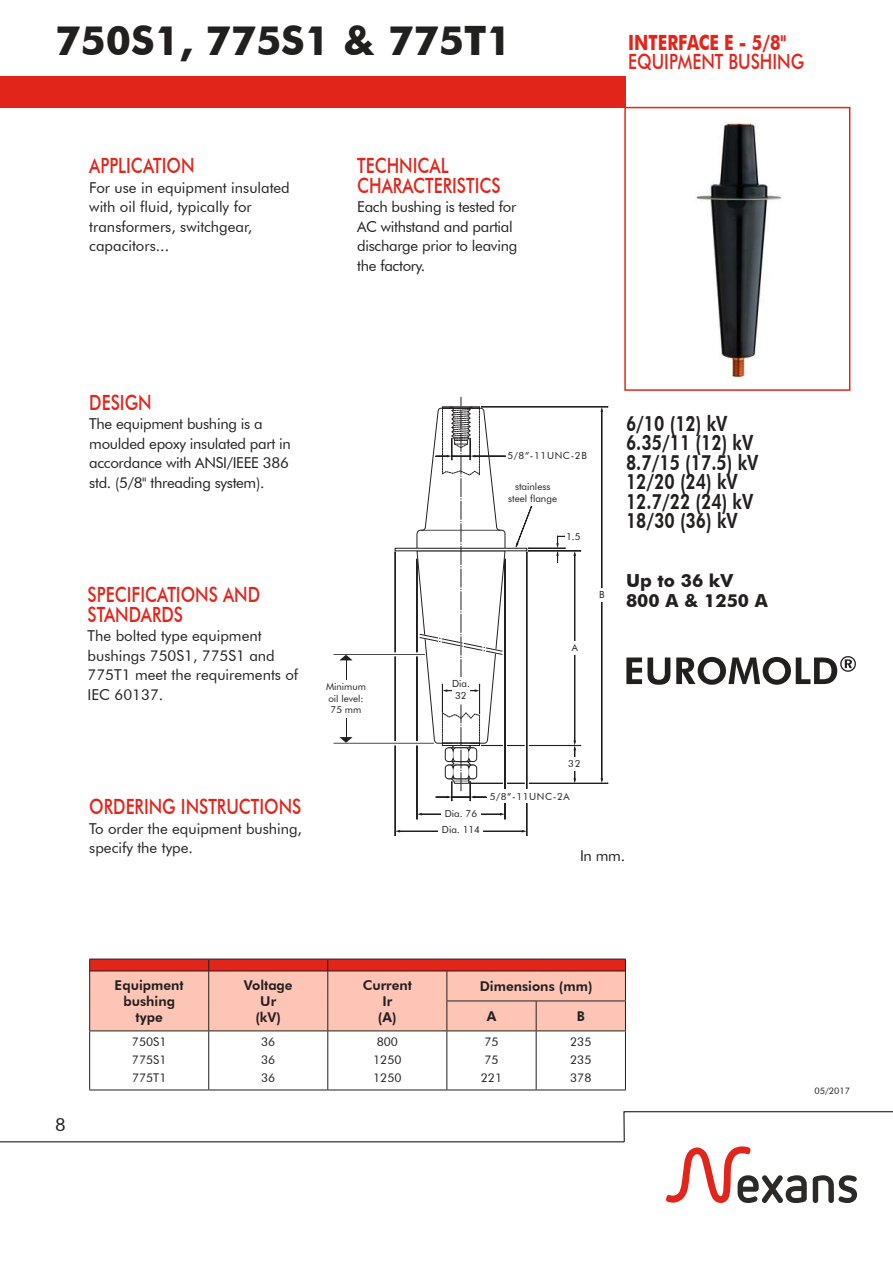
<style>
.page{position:relative;width:893px;height:1263px;background:#fff}
.page>*{position:absolute;margin:0;border:0;box-sizing:border-box;transform-origin:0 0}
.t1{font:700 40.5px "Futura ABT";color:#221f1f}
.t2{font:500 21px/19.5px "Futura BT";color:#e1251b;scale:.8 1}
.t3{font:800 21px/19.5px "Futura ABT";color:#221f1f;scale:.8 1}
.t4{font:700 21px "Futura BT";color:#e1251b;scale:.8 1}
.t5{font:700 18px/19.5px "Futura ABT";color:#221f1f}
.t6{font:18px "Futura ABT";color:#221f1f}
.t7{font:15px/19.5px "Futura ABT";color:#221f1f}
.t8{font:15px/19.5px "Futura ABT";letter-spacing:-.02em;color:#221f1f}
.t9{font:800 13.5px/16.2px "Futura ABT";color:#221f1f;text-align:center}
.t10{font:12px/18px "Futura ABT";color:#221f1f;text-align:justify}
.t11{font:9.75px/11.7px "Futura ABT";color:#221f1f;text-align:center}
.t12{font:9px "Futura ABT";color:#221f1f}
</style>
<div class="page">
<div style="left:0;top:76px;width:625px;height:32px;background:#e1251b"></div>
<svg style="left:623px;top:1111px;width:270px;height:92px"></svg>
<hr style="left:0;top:1141px;width:624px;height:1px;background:#000">
<svg style="left:89px;top:959px;width:537px;height:71px;background:#f3a89a"></svg>
<hr style="left:209px;top:959px;width:119px;height:1px;background:#221f1f">
<hr style="left:328px;top:959px;width:119px;height:1px;background:#221f1f">
<hr style="left:447px;top:959px;width:89px;height:1px;background:#221f1f">
<hr style="left:536px;top:959px;width:90px;height:1px;background:#221f1f">
<hr style="left:446px;top:1000px;width:90px;height:1px;background:#221f1f">
<hr style="left:536px;top:1000px;width:90px;height:1px;background:#221f1f">
<hr style="left:89px;top:1030px;width:120px;height:1px;background:#221f1f">
<hr style="left:89px;top:1031px;width:1px;height:58px;background:#221f1f">
<hr style="left:209px;top:1030px;width:119px;height:1px;background:#221f1f">
<hr style="left:208px;top:1031px;width:1px;height:58px;background:#221f1f">
<hr style="left:328px;top:1030px;width:119px;height:1px;background:#221f1f">
<hr style="left:327px;top:1031px;width:1px;height:58px;background:#221f1f">
<hr style="left:447px;top:1030px;width:89px;height:1px;background:#221f1f">
<hr style="left:446px;top:1031px;width:1px;height:58px;background:#221f1f">
<hr style="left:536px;top:1030px;width:90px;height:1px;background:#221f1f">
<hr style="left:536px;top:1031px;width:1px;height:58px;background:#221f1f">
<hr style="left:625px;top:1031px;width:1px;height:58px;background:#221f1f">
<hr style="left:89px;top:1089px;width:120px;height:1px;background:#221f1f">
<hr style="left:209px;top:1089px;width:119px;height:1px;background:#221f1f">
<hr style="left:328px;top:1089px;width:119px;height:1px;background:#221f1f">
<hr style="left:447px;top:1089px;width:89px;height:1px;background:#221f1f">
<hr style="left:536px;top:1089px;width:90px;height:1px;background:#221f1f">
<div style="left:481px;top:745px;width:100px;height:1px;border:1px solid #221f1f"></div>
<div style="left:470px;top:783px;width:138px;height:1px;border:1px solid #221f1f"></div>
<div style="left:525px;top:740px;width:4px;height:50px;border:1px solid #fff"></div>
<div style="left:398px;top:831px;width:126px;height:1px;border:1px solid #221f1f"></div>
<div style="left:439px;top:824px;width:44px;height:13px;background:#fff"></div>
<div style="left:420px;top:814px;width:82px;height:1px;border:1px solid #221f1f"></div>
<div style="left:441px;top:807px;width:40px;height:14px;background:#fff"></div>
<div style="left:417px;top:559px;width:1px;height:260px;border:1px solid #221f1f"></div>
<svg style="left:500px;top:813px;width:6px;height:7px"></svg>
<div style="left:505px;top:559px;width:1px;height:260px;border:1px solid #221f1f"></div>
<div style="left:395px;top:552px;width:1px;height:283px;border:1px solid #221f1f"></div>
<svg style="left:522px;top:830px;width:6px;height:6px"></svg>
<svg style="left:600px;top:407px;width:8px;height:5px"></svg>
<svg style="left:600px;top:778px;width:8px;height:6px"></svg>
<hr style="left:575px;top:554px;width:1px;height:188px;background:#221f1f">
<div style="left:574px;top:554px;width:1px;height:188px;border:1px solid #221f1f"></div>
<div style="left:566px;top:641px;width:17px;height:14px;background:#fff"></div>
<hr style="left:575px;top:748px;width:1px;height:33px;background:#221f1f">
<div style="left:574px;top:748px;width:1px;height:33px;border:1px solid #221f1f"></div>
<svg style="left:573px;top:778px;width:3px;height:5px"></svg>
<svg style="left:573px;top:740px;width:8px;height:10px"></svg>
<svg style="left:516px;top:506px;width:65px;height:57px"></svg>
<div style="left:528px;top:548px;width:37px;height:1px;border:1px solid #221f1f"></div>
<div style="left:567px;top:758px;width:15px;height:13px;background:#fff"></div>
<div style="left:490px;top:789px;width:86px;height:14px;background:#fff"></div>
<div style="left:395px;top:548px;width:132px;height:3px;border:1px solid #221f1f"></div>
<svg style="left:334px;top:397px;width:173px;height:404px"></svg>
<div style="left:452px;top:677px;width:18px;height:26px;background:#fff"></div>
<div style="left:624px;top:107px;width:226px;height:284px;border:2px solid #e1251b"></div>
<img style="left:696px;top:118px;width:86px;height:262px">
<svg style="left:626px;top:657px;width:44px;height:28px"></svg>
<svg style="left:676px;top:656px;width:180px;height:29px"></svg>
<h1 class="t1" style="left:55px;top:25px;width:458px">750S1, 775S1 &amp; 775T1</h1>
<h2 class="t4" style="left:628px;top:35px;width:199px">INTERFACE E - 5/8"</h2>
<h2 class="t2" style="left:628px;top:54px;width:221px">EQUIPMENT BUSHING</h2>
<h2 class="t2" style="left:89px;top:158px;width:133px">APPLICATION</h2>
<p class="t7" style="left:89px;top:179px;width:202px">For use in equipment insulated with oil fluid, typically for transformers, switchgear, capacitors...</p>
<h2 class="t2" style="left:357px;top:158px;width:181px">TECHNICAL<br>CHARACTERISTICS</h2>
<p class="t8" style="left:357px;top:198px;width:162px">Each bushing is tested for<br>AC withstand and partial discharge prior to leaving the factory.</p>
<h2 class="t2" style="left:89px;top:394px;width:79px">DESIGN</h2>
<p class="t8" style="left:89px;top:416px;width:203px">The equipment bushing is a moulded epoxy insulated part in accordance with ANSI/IEEE 386 std. (5/8" threading system).</p>
<h2 class="t2" style="left:88px;top:587px;width:217px">SPECIFICATIONS AND<br>STANDARDS</h2>
<p class="t7" style="left:88px;top:627px;width:212px">The bolted type equipment bushings 750S1, 775S1 and<br>775T1 meet the requirements of<br>IEC 60137.</p>
<p class="t11" style="left:326px;top:682px;width:41px;text-align:left">Minimum oil level:<br>75 mm</p>
<h2 class="t2" style="left:89px;top:798px;width:267px">ORDERING INSTRUCTIONS</h2>
<p class="t7" style="left:89px;top:820px;width:214px">To order the equipment bushing, specify the type.</p>
<p class="t11" style="left:452px;top:679px;width:19px">Dia.<br>32</p>
<p class="t11" style="left:507px;top:450px;width:81px">5/8”-11UNC-2B</p>
<p class="t11" style="left:508px;top:481px;width:50px">stainless steel flange</p>
<p class="t11" style="left:566px;top:531px;width:16px">1.5</p>
<p class="t11" style="left:572px;top:643px;width:8px">A</p>
<p class="t11" style="left:599px;top:590px;width:7px">B</p>
<h2 class="t3" style="left:626px;top:415px;width:167px">6/10 (12) kV<br>6.35/11 (12) kV<br>8.7/15 (17.5) kV<br>12/20 (24) kV<br>12.7/22 (24) kV<br>18/30 (36) kV</h2>
<p class="t5" style="left:626px;top:573px;width:143px">Up to 36 kV<br>800 A &amp; 1250 A</p>
<p class="t11" style="left:442px;top:806px;width:40px;line-height:16.4px;text-align:left">Dia. 76<br>Dia. 114</p>
<p class="t11" style="left:568px;top:759px;width:14px">32</p>
<p class="t11" style="left:490px;top:792px;width:81px">5/8”-11UNC-2A</p>
<p class="t7" style="left:580px;top:847px;width:47px">In mm.</p>
<p class="t6" style="left:55px;top:1117px;width:12px">8</p>
<p class="t9" style="left:115px;top:978px;width:71px">Equipment bushing type</p>
<p class="t9" style="left:244px;top:978px;width:50px">Voltage<br>Ur<br>(kV)</p>
<p class="t9" style="left:363px;top:978px;width:51px">Current<br>Ir<br>(A)</p>
<p class="t9" style="left:480px;top:979px;width:114px">Dimensions (mm)</p>
<p class="t9" style="left:487px;top:1009px;width:11px">A</p>
<p class="t9" style="left:577px;top:1009px;width:10px">B</p>
<p class="t10" style="left:132px;top:1034px;width:36px">750S1<br>775S1<br>775T1</p>
<p class="t10" style="left:261px;top:1034px;width:16px">36<br>36<br>36</p>
<p class="t10" style="left:373px;top:1034px;width:30px;text-align:left">800<br>1250<br>1250</p>
<p class="t10" style="left:481px;top:1034px;width:23px;text-align:left">75<br>75<br>221</p>
<p class="t10" style="left:570px;top:1034px;width:23px">235<br>235<br>378</p>
<p class="t12" style="left:814px;top:1087px;width:37px">05/2017</p>
</div>
